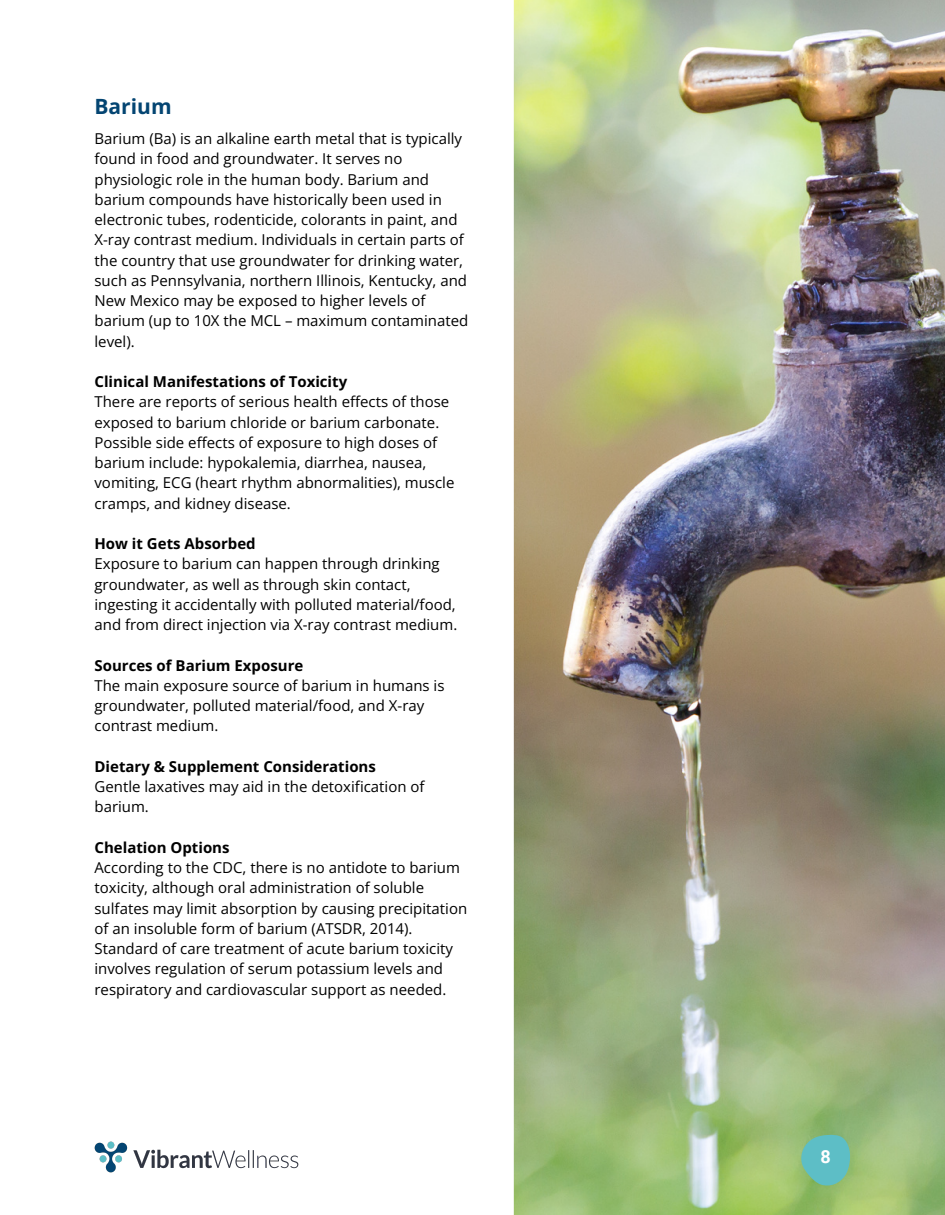
<style>
.page{position:relative;width:945px;height:1215px;background:#fff}
.page>*{position:absolute;margin:0;border:0;box-sizing:border-box;transform-origin:0 0}
.t1{font:700 21px "Open Sans";color:#044572}
.t2{font:700 18px "Roboto";color:#fff}
.t3{font:15px/20.2px "Open Sans";color:#000}
.t4{font:700 15px "Open Sans";color:#000}
</style>
<div class="page">
<img style="left:514px;top:0;width:431px;height:1215px">
<svg style="left:801px;top:1135px;width:49px;height:51px;background:#68bdb2"></svg>
<img style="left:94px;top:1142px;width:204px;height:30px">
<p class="t1" style="left:94px;top:91px;width:79px">Barium</p>
<p class="t3" style="left:94px;top:128px;width:375px">Barium (Ba) is an alkaline earth metal that is typically found in food and groundwater. It serves no physiologic role in the human body. Barium and barium compounds have historically been used in electronic tubes, rodenticide, colorants in paint, and X-ray contrast medium. Individuals in certain parts of the country that use groundwater for drinking water, such as Pennsylvania, northern Illinois, Kentucky, and New Mexico may be exposed to higher levels of barium (up to 10X the MCL – maximum contaminated level).</p>
<p class="t4" style="left:94px;top:371px;width:254px">Clinical Manifestations of Toxicity</p>
<p class="t3" style="left:94px;top:391px;width:362px">There are reports of serious health effects of those exposed to barium chloride or barium carbonate.<br>Possible side effects of exposure to high doses of barium include: hypokalemia, diarrhea, nausea, vomiting, ECG (heart rhythm abnormalities), muscle cramps, and kidney disease.</p>
<p class="t4" style="left:94px;top:533px;width:163px">How it Gets Absorbed</p>
<p class="t3" style="left:94px;top:553px;width:364px">Exposure to barium can happen through drinking groundwater, as well as through skin contact, ingesting it accidentally with polluted material/food, and from direct injection via X-ray contrast medium.</p>
<p class="t4" style="left:94px;top:655px;width:210px">Sources of Barium Exposure</p>
<p class="t3" style="left:94px;top:675px;width:352px">The main exposure source of barium in humans is groundwater, polluted material/food, and X-ray contrast medium.</p>
<p class="t4" style="left:94px;top:756px;width:283px">Dietary &amp; Supplement Considerations</p>
<p class="t3" style="left:94px;top:776px;width:332px">Gentle laxatives may aid in the detoxification of barium.</p>
<p class="t4" style="left:94px;top:837px;width:137px">Chelation Options</p>
<p class="t3" style="left:94px;top:857px;width:374px">According to the CDC, there is no antidote to barium toxicity, although oral administration of soluble sulfates may limit absorption by causing precipitation of an insoluble form of barium (ATSDR, 2014).<br>Standard of care treatment of acute barium toxicity involves regulation of serum potassium levels and respiratory and cardiovascular support as needed.</p>
<p class="t2" style="left:820px;top:1146px;width:12px">8</p>
</div>
